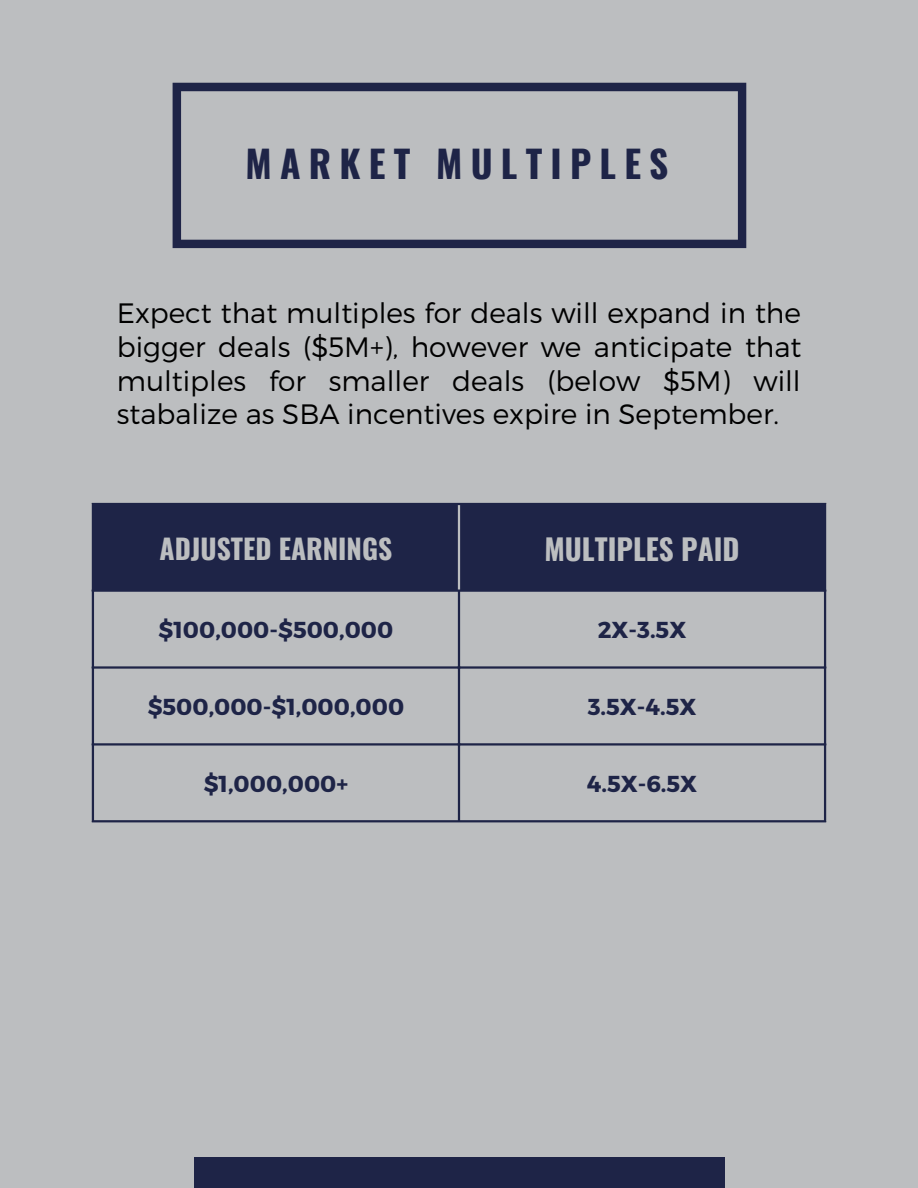
<style>
.page{position:relative;width:918px;height:1188px;background:#bcbec0}
.page>*{position:absolute;margin:0;border:0;box-sizing:border-box;transform-origin:0 0}
.t1{font:700 37.35px "Oswald";letter-spacing:.22em;color:#1e2447}
.t2{font:700 29.1px "Oswald";color:#bcbec0}
.t3{font:300 28.05px/33.8px "Montserrat";color:#000;text-align:justify}
.t4{font:700 27.6px "Oswald";color:#bcbec0}
.t5{font:700 23.1px "Montserrat";color:#1e2447}
</style>
<div class="page">
<svg style="left:173px;top:83px;width:573px;height:165px"></svg>
<div style="left:194px;top:1157px;width:531px;height:31px;background:#1e2447"></div>
<div style="left:94px;top:505px;width:730px;height:84px;background:#1e2447"></div>
<hr style="left:92px;top:505px;width:2px;height:315px;background:#1e2447">
<hr style="left:458px;top:592px;width:2px;height:228px;background:#1e2447">
<hr style="left:824px;top:505px;width:2px;height:315px;background:#1e2447">
<hr style="left:92px;top:503px;width:734px;height:2px;background:#1e2447">
<hr style="left:92px;top:589px;width:734px;height:3px;background:#1e2447">
<hr style="left:92px;top:666px;width:734px;height:3px;background:#1e2447">
<hr style="left:92px;top:743px;width:734px;height:3px;background:#1e2447">
<hr style="left:92px;top:820px;width:734px;height:2px;background:#1e2447">
<hr style="left:458px;top:505px;width:2px;height:84px;background:#bcbec0">
<h1 class="t1" style="left:246px;top:135px;width:424px">MARKET MULTIPLES</h1>
<p class="t3" style="left:117px;top:295px;width:686px">Expect that multiples for deals will expand in the bigger deals ($5M+), however we anticipate that multiples for smaller deals (below $5M) will stabalize as SBA incentives expire in September.</p>
<p class="t4" style="left:160px;top:527px;width:234px">ADJUSTED EARNINGS</p>
<p class="t2" style="left:544px;top:527px;width:197px">MULTIPLES PAID</p>
<p class="t5" style="left:159px;top:615px;width:236px">$100,000-$500,000</p>
<p class="t5" style="left:598px;top:615px;width:90px">2X-3.5X</p>
<p class="t5" style="left:148px;top:692px;width:258px">$500,000-$1,000,000</p>
<p class="t5" style="left:588px;top:692px;width:110px">3.5X-4.5X</p>
<p class="t5" style="left:204px;top:768px;width:146px">$1,000,000+</p>
<p class="t5" style="left:587px;top:768px;width:112px">4.5X-6.5X</p>
</div>
